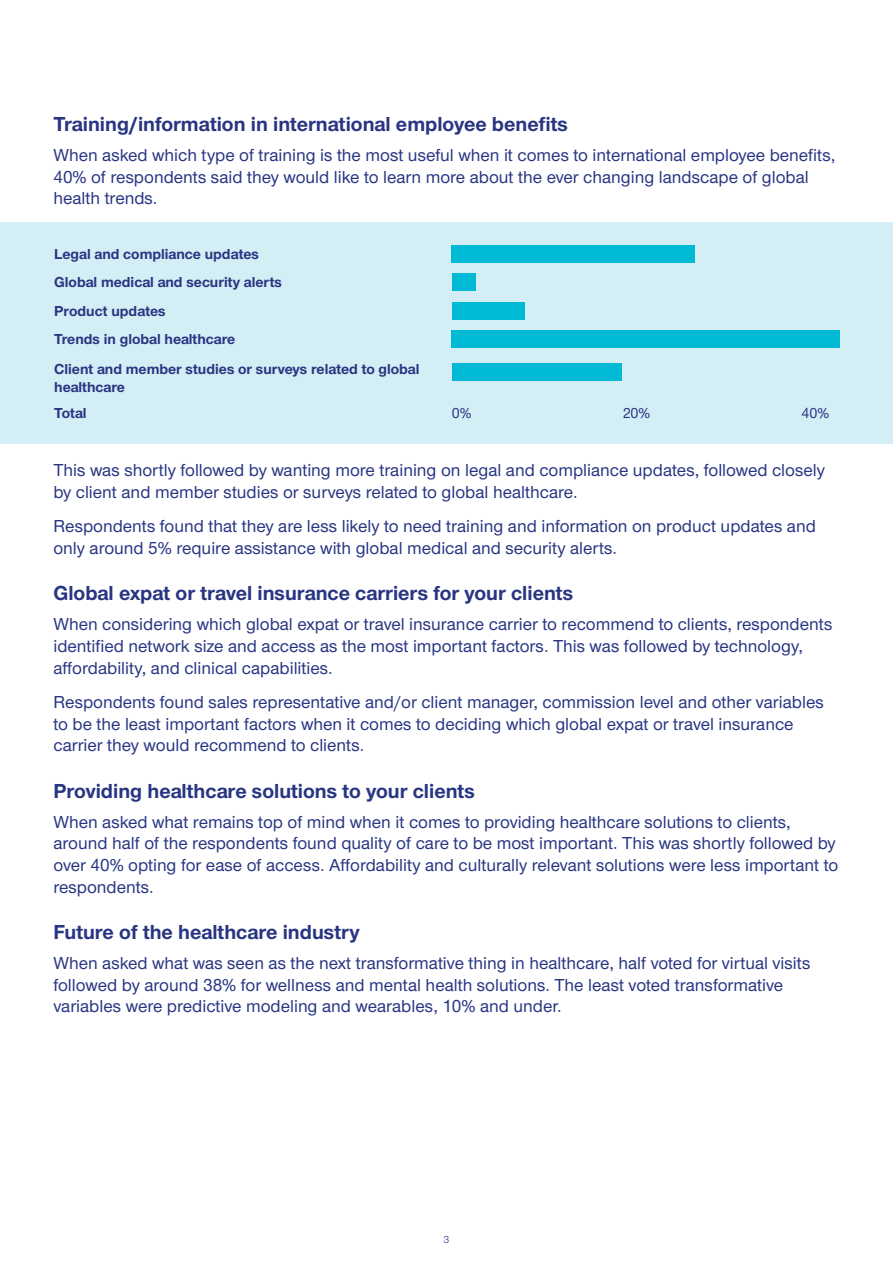
<style>
.page{position:relative;width:893px;height:1263px;background:#fff}
.page>*{position:absolute;margin:0;border:0;box-sizing:border-box;transform-origin:0 0}
.Subtitle{font:700 21px "UHC Sans";color:#283582}
.Subtitle-2{font:500 18px/21.6px "UHC Sans";color:#283582}
.t1{font:700 15px/18px "UHC Sans";color:#283582}
.t2{font:500 15px "UHC Sans";color:#283582}
.t3{font:10.5px "UHC Sans";color:#283582}
</style>
<div class="page">
<div style="left:0;top:222px;width:893px;height:221px;background:#d4eef5"></div>
<div style="left:452px;top:245px;width:243px;height:18px;background:#00b9d4"></div>
<div style="left:452px;top:274px;width:24px;height:17px;background:#00b9d4"></div>
<div style="left:452px;top:302px;width:73px;height:18px;background:#00b9d4"></div>
<div style="left:452px;top:331px;width:388px;height:17px;background:#00b9d4"></div>
<div style="left:452px;top:363px;width:170px;height:17px;background:#00b9d4"></div>
<p class="Subtitle" style="left:53px;top:110px;width:516px">Training/information in international employee benefits</p>
<p class="Subtitle-2" style="left:53px;top:144px;width:783px">When asked which type of training is the most useful when it comes to international employee benefits,<br>40% of respondents said they would like to learn more about the ever changing landscape of global health trends.</p>
<p class="t1" style="left:54px;top:244px;width:206px">Legal and compliance updates</p>
<p class="t1" style="left:54px;top:273px;width:229px">Global medical and security alerts</p>
<p class="t1" style="left:54px;top:301px;width:113px">Product updates</p>
<p class="t1" style="left:54px;top:330px;width:183px">Trends in global healthcare</p>
<p class="t1" style="left:54px;top:360px;width:367px">Client and member studies or surveys related to global healthcare</p>
<p class="t1" style="left:54px;top:403px;width:34px">Total</p>
<p class="t2" style="left:452px;top:403px;width:21px">0%</p>
<p class="t2" style="left:623px;top:403px;width:29px">20%</p>
<p class="t2" style="left:801px;top:403px;width:29px">40%</p>
<p class="Subtitle-2" style="left:53px;top:459px;width:773px">This was shortly followed by wanting more training on legal and compliance updates, followed closely by client and member studies or surveys related to global healthcare.</p>
<p class="Subtitle-2" style="left:53px;top:515px;width:764px">Respondents found that they are less likely to need training and information on product updates and only around 5% require assistance with global medical and security alerts.</p>
<p class="Subtitle" style="left:53px;top:579px;width:521px">Global expat or travel insurance carriers for your clients</p>
<p class="Subtitle-2" style="left:53px;top:613px;width:780px">When considering which global expat or travel insurance carrier to recommend to clients, respondents identified network size and access as the most important factors. This was followed by technology, affordability, and clinical capabilities.</p>
<p class="Subtitle-2" style="left:53px;top:690px;width:772px">Respondents found sales representative and/or client manager, commission level and other variables to be the least important factors when it comes to deciding which global expat or travel insurance carrier they would recommend to clients.</p>
<p class="Subtitle" style="left:53px;top:776px;width:423px">Providing healthcare solutions to your clients</p>
<p class="Subtitle-2" style="left:53px;top:810px;width:786px">When asked what remains top of mind when it comes to providing healthcare solutions to clients, around half of the respondents found quality of care to be most important. This was shortly followed by over 40% opting for ease of access. Affordability and culturally relevant solutions were less important to respondents.</p>
<p class="Subtitle" style="left:53px;top:918px;width:308px">Future of the healthcare industry</p>
<p class="Subtitle-2" style="left:53px;top:952px;width:758px">When asked what was seen as the next transformative thing in healthcare, half voted for virtual visits followed by around 38% for wellness and mental health solutions. The least voted transformative variables were predictive modeling and wearables, 10% and under.</p>
<p class="t3" style="left:443px;top:1232px;width:7px">3</p>
</div>
